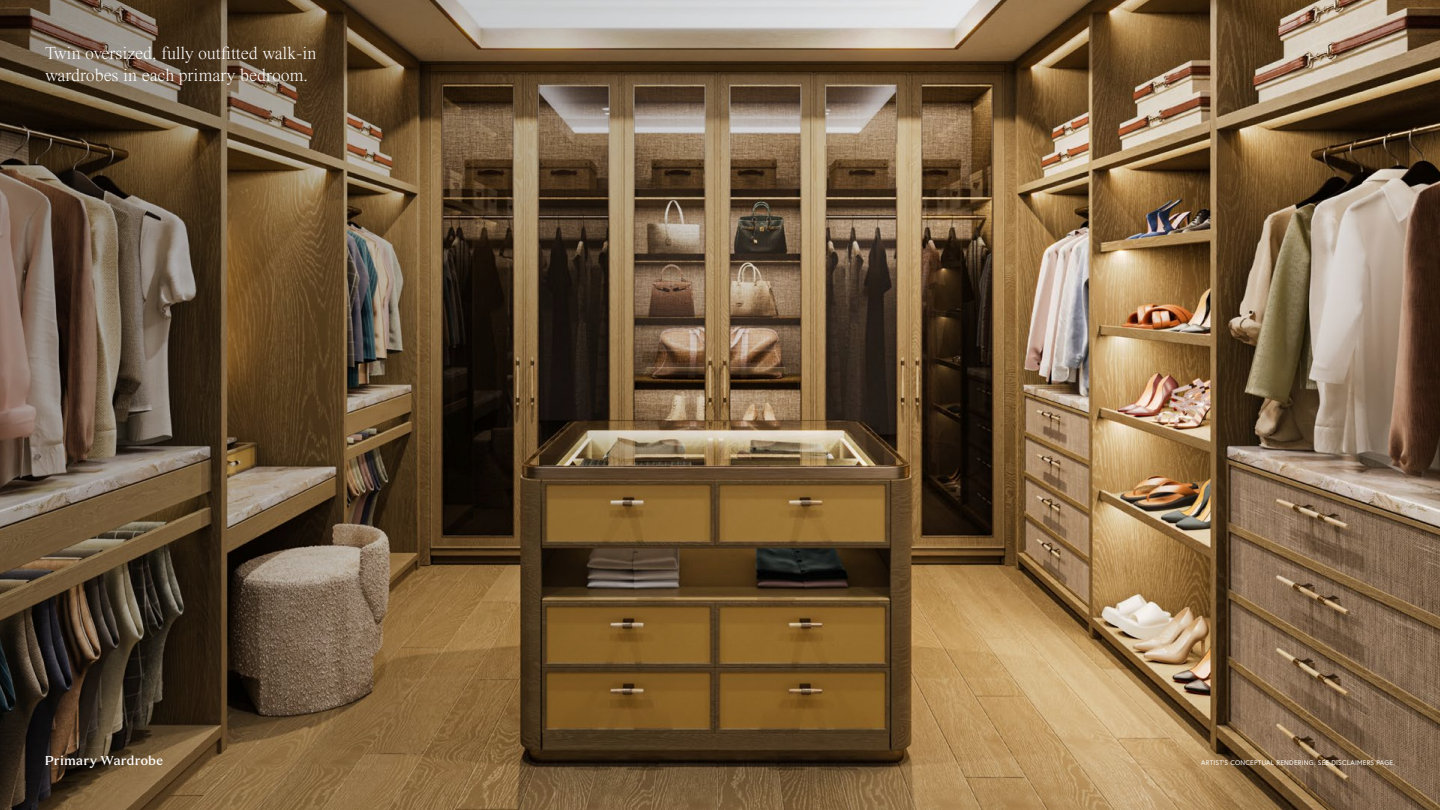
<style>
.page{position:relative;width:1440px;height:810px;background:#fff}
.page>*{position:absolute;margin:0;border:0;box-sizing:border-box;transform-origin:0 0}
.t1{font:300 18px/22.5px "Times Now";color:#fff}
.t2{font:500 13.5px "Apris";letter-spacing:.055em;color:#fff}
.t3{font:6.75px "Europa";letter-spacing:.03em;color:#fff}
</style>
<div class="page">
<img style="left:0;top:0;width:1440px;height:810px">
<p class="t1" style="left:45px;top:42px;width:273px">Twin oversized, fully outfitted walk-in wardrobes in each primary bedroom.</p>
<p class="t2" style="left:45px;top:753px;width:120px">Primary Wardrobe</p>
<p class="t3" style="left:1201px;top:758px;width:195px">ARTIST’S CONCEPTUAL RENDERING. SEE DISCLAIMERS PAGE.</p>
</div>
